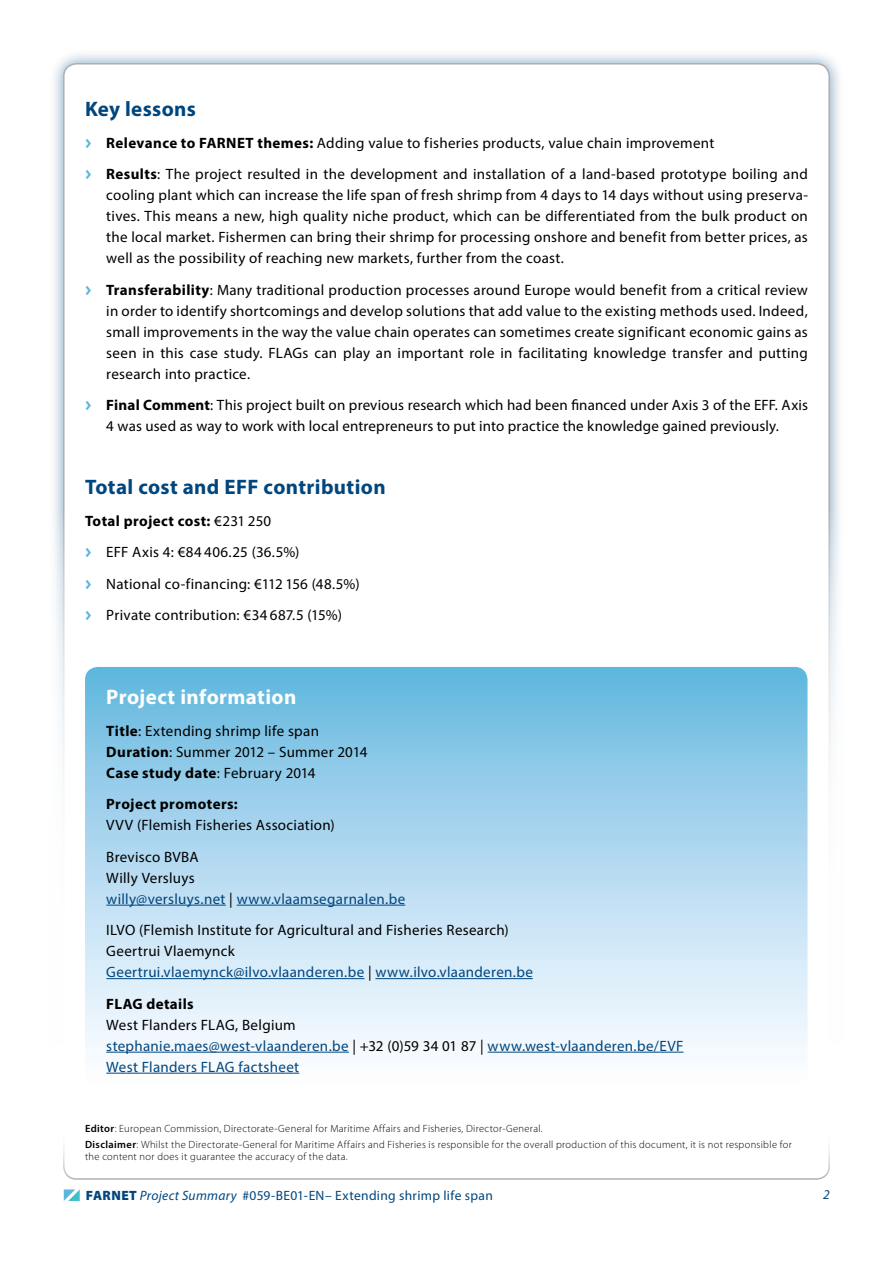
<style>
.page{position:relative;width:893px;height:1263px;background:#fff}
.page>*{position:absolute;margin:0;border:0;box-sizing:border-box;transform-origin:0 0}
.t1{font:700 21px "Myriad Pro";letter-spacing:.015em;color:#00467e}
.t2{font:700 21px "Myriad Pro";letter-spacing:.02em;color:#fff}
.t3{font:15px/21px "Myriad Pro";letter-spacing:.02em;color:#000}
.t4{font:15px/21px "Myriad Pro";letter-spacing:.02em;color:#00467e}
.t5{font:700 15px "Myriad Pro";letter-spacing:.025em;color:#000}
.t6{font:13.5px "Myriad Pro";letter-spacing:.02em;color:#00467e}
.t7{font:italic 13.5px "Myriad Pro";color:#00467e}
.t8{font:300 10.5px/16.2px "Myriad Pro";letter-spacing:.03em;color:#000}
.s1{font-family:"Meta Plus Bold Caps";color:#5cb6de}
.s2{font-weight:700}
.s3{color:#000}
.s4{color:#00467e}
.s5{font-weight:600}
.s6{font-weight:900}
.s7{font-style:italic}
</style>
<div class="page">
<div style="left:49px;top:49px;width:795px;height:1165px;background:#00467e;opacity:.5"></div>
<div style="left:64px;top:64px;width:765px;height:1135px;background:#fff;border-radius:13px"></div>
<div style="left:0;top:510px;width:893px;height:753px;background:#fff"></div>
<svg style="left:64px;top:1189px;width:16px;height:12px"></svg>
<svg style="left:63px;top:1146px;width:767px;height:34px"></svg>
<svg style="left:85px;top:667px;width:722px;height:407px;background:#b3daf0"></svg>
<hr style="left:106px;top:905px;width:120px;height:1px;background:#00467e">
<hr style="left:237px;top:905px;width:168px;height:1px;background:#00467e">
<hr style="left:106px;top:978px;width:259px;height:1px;background:#00467e">
<hr style="left:375px;top:978px;width:158px;height:1px;background:#00467e">
<hr style="left:106px;top:1052px;width:243px;height:1px;background:#00467e">
<hr style="left:488px;top:1052px;width:195px;height:1px;background:#00467e">
<hr style="left:106px;top:1073px;width:193px;height:1px;background:#00467e">
<h1 class="t1" style="left:85px;top:95px;width:112px">Key lessons</h1>
<p class="t3" style="left:85px;top:127px;width:724px;line-height:31.5px"><span class="s1">&gt;</span> <span class="s2">Relevance to FARNET themes:</span> Adding value to fisheries products, value chain improvement<br><span class="s1">&gt;</span> <span class="s2">Results</span>: The project resulted in the development and installation of a land-based prototype boiling and</p>
<p class="t3" style="left:106px;top:184px;width:703px;text-align:justify">cooling plant which can increase the life span of fresh shrimp from 4 days to 14 days without using preserva&shy;tives. This means a new, high quality niche product, which can be differentiated from the bulk product on the local market. Fishermen can bring their shrimp for processing onshore and benefit from better prices, as well as the possibility of reaching new markets, further from the coast.</p>
<p class="t3" style="left:106px;top:279px;width:703px;text-align:justify;text-indent:-21px"><span class="s1">&gt;</span> <span class="s2">Transferability</span>: Many traditional production processes around Europe would benefit from a critical review in order to identify shortcomings and develop solutions that add value to the existing methods used. Indeed, small improvements in the way the value chain operates can sometimes create significant economic gains as seen in this case study. FLAGs can play an important role in facilitating knowledge transfer and putting research into practice.</p>
<p class="t3" style="left:85px;top:394px;width:724px;text-align:center"><span class="s1">&gt;</span> <span class="s2">Final Comment</span>: This project built on previous research which had been financed under Axis 3 of the EFF. Axis<br>4 was used as way to work with local entrepreneurs to put into practice the knowledge gained previously.</p>
<h1 class="t1" style="left:85px;top:473px;width:302px">Total cost and EFF contribution</h1>
<p class="t3" style="left:85px;top:505px;width:276px;line-height:31.5px"><span class="s2">Total project cost:</span> €231 250<br><span class="s1">&gt;</span> EFF Axis 4: €84 406.25 (36.5%)<br><span class="s1">&gt;</span> National co-financing: €112 156 (48.5%) <span class="s1">&gt;</span> Private contribution: €34 687.5 (15%)</p>
<h1 class="t2" style="left:106px;top:683px;width:192px">Project information</h1>
<p class="t3" style="left:106px;top:720px;width:263px"><span class="s2">Title</span>: Extending shrimp life span<br><span class="s2">Duration</span>: Summer 2012 – Summer 2014<br><span class="s2">Case study date</span>: February 2014</p>
<p class="t5" style="left:106px;top:794px;width:133px">Project promoters:</p>
<p class="t3" style="left:106px;top:809px;width:230px;line-height:31.5px">VVV (Flemish Fisheries Association)<br>Brevisco BVBA</p>
<p class="t4" style="left:106px;top:867px;width:300px"><span class="s3">Willy Versluys<br></span>willy@versluys.net <span class="s3">|</span> www.vlaamsegarnalen.be</p>
<p class="t3" style="left:106px;top:919px;width:428px">ILVO (Flemish Institute for Agricultural and Fisheries Research)<br>Geertrui Vlaemynck<br><span class="s4">Geertrui.vlaemynck@ilvo.vlaanderen.be</span> | <span class="s4">www.ilvo.vlaanderen.be</span></p>
<p class="t5" style="left:106px;top:994px;width:89px">FLAG details</p>
<p class="t4" style="left:106px;top:1014px;width:579px"><span class="s3">West Flanders FLAG, Belgium<br></span>stephanie.maes@west-vlaanderen.be <span class="s3">| +32 (0)59 34 01 87 |</span> www.west-vlaanderen.be/EVF<br>West Flanders FLAG factsheet</p>
<p class="t8" style="left:85px;top:1120px;width:708px"><span class="s5">Editor</span>: European Commission, Directorate-General for Maritime Affairs and Fisheries, Director-General.<br><span class="s5">Disclaimer</span>: Whilst the Directorate-General for Maritime Affairs and Fisheries is responsible for the overall production of this document, it is not responsible for</p>
<p class="t8" style="left:85px;top:1148px;width:264px">the content nor does it guarantee the accuracy of the data.</p>
<p class="t6" style="left:86px;top:1187px;width:408px"><span class="s6">FARNET</span> <span class="s7">Project Summary</span> #059-BE01-EN– Extending shrimp life span</p>
<p class="t7" style="left:823px;top:1186px;width:8px">2</p>
</div>
